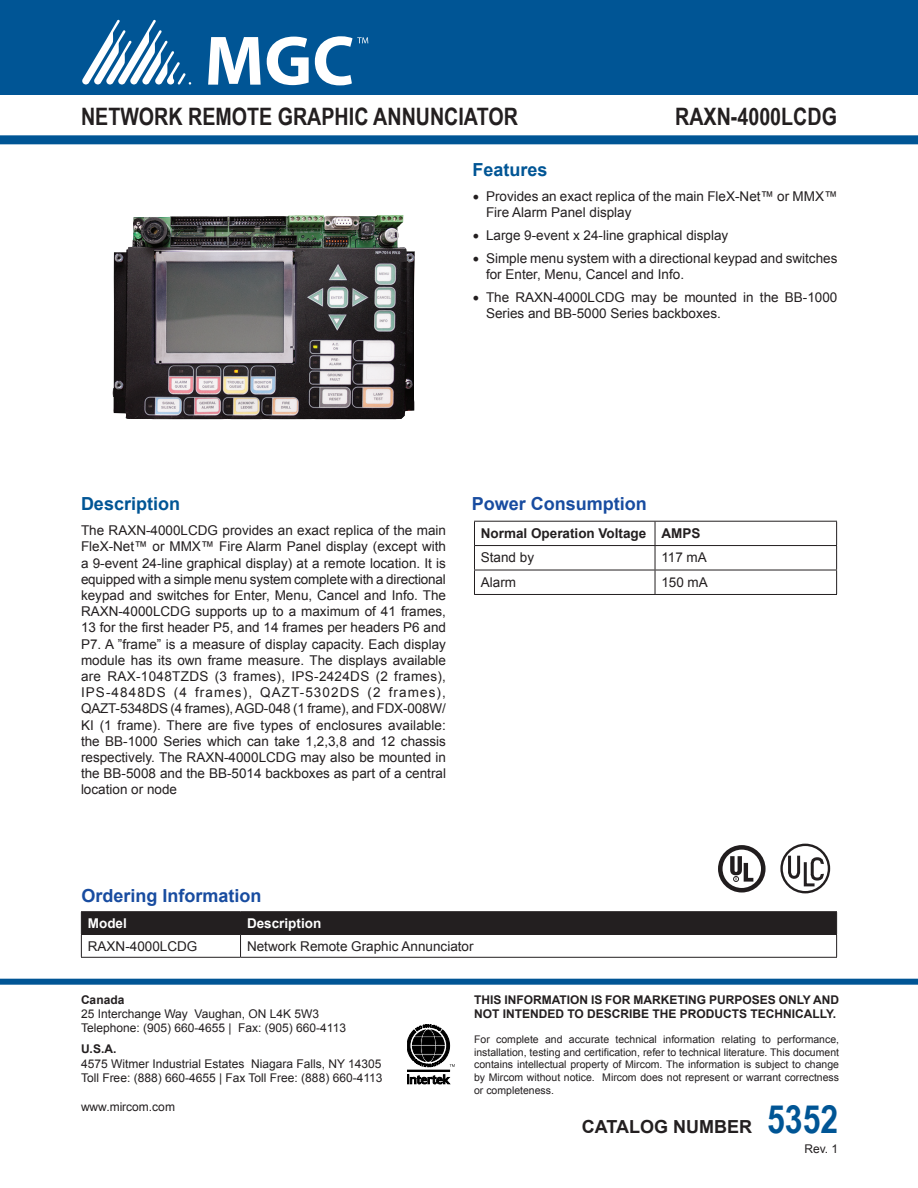
<style>
.page{position:relative;width:918px;height:1188px;background:#fff}
.page>*{position:absolute;margin:0;border:0;box-sizing:border-box;transform-origin:0 0}
.ParaStyle02-Leading{font:700 24px "Arial Narrow";color:#231f20}
.ParaStyle01-Leading{font:700 18px "Arial";color:#184ca0}
.ParaStyle01-Leading-2{font:700 18px "Arial";color:#005595}
.ParaStyle01-Leading-3{font:700 18px "Arial";color:#231f20}
.ParaStyle01-Leading-4{font:13.5px/16.2px "Arial";color:#231f20}
.ParaStyle01-Leading-5{font:700 13.5px "Arial";color:#231f20}
.heading_2{font:700 13.5px "Arial";color:#fff}
.ParaStyle01-Leading-6{font:12px "Arial";color:#231f20}
.ParaStyle02-Leading-2{font:700 12px/14.4px "Arial";color:#231f20}
.ParaStyle01-Leading-7{font:700 12px "Arial";color:#231f20}
.ParaStyle02-Leading-3{font:10.5px/12.6px "Arial";color:#231f20;text-align:justify}
.s1{font-family:"Minion Pro";font-size:18px}
.s2{font-family:"Arial Narrow";font-size:39px;color:#005595}
</style>
<div class="page">
<svg style="left:407px;top:1075px;width:43px;height:9px"></svg>
<div style="left:407px;top:1070px;width:43px;height:1px;border:1px solid #000"></div>
<svg style="left:407px;top:1024px;width:48px;height:43px"></svg>
<div style="left:0;top:0;width:918px;height:94px;background:#005595"></div>
<svg style="left:82px;top:20px;width:109px;height:65px"></svg>
<svg style="left:208px;top:37px;width:53px;height:48px"></svg>
<svg style="left:267px;top:37px;width:42px;height:48px"></svg>
<svg style="left:315px;top:36px;width:53px;height:49px"></svg>
<div style="left:0;top:135px;width:918px;height:9px;background:#005595"></div>
<div style="left:0;top:979px;width:918px;height:6px;background:#005595"></div>
<div style="left:718px;top:845px;width:48px;height:48px;border:5px solid #211d1e;border-radius:50%"></div>
<svg style="left:730px;top:856px;width:23px;height:26px"></svg>
<div style="left:780px;top:844px;width:50px;height:49px;border:2px solid #231f20;border-radius:50%"></div>
<svg style="left:787px;top:853px;width:39px;height:35px"></svg>
<img style="left:112px;top:215px;width:303px;height:205px">
<hr style="left:81px;top:911px;width:160px;height:1px;background:#231f20">
<hr style="left:241px;top:911px;width:596px;height:1px;background:#231f20">
<svg style="left:81px;top:912px;width:756px;height:45px"></svg>
<hr style="left:81px;top:957px;width:160px;height:1px;background:#231f20">
<hr style="left:241px;top:957px;width:596px;height:1px;background:#231f20">
<hr style="left:474px;top:521px;width:181px;height:1px;background:#231f20">
<hr style="left:655px;top:521px;width:182px;height:1px;background:#231f20">
<hr style="left:474px;top:545px;width:181px;height:1px;background:#231f20">
<hr style="left:655px;top:545px;width:182px;height:1px;background:#231f20">
<hr style="left:474px;top:570px;width:181px;height:1px;background:#231f20">
<svg style="left:474px;top:522px;width:1px;height:72px"></svg>
<hr style="left:655px;top:570px;width:182px;height:1px;background:#231f20">
<svg style="left:655px;top:522px;width:1px;height:72px"></svg>
<svg style="left:836px;top:522px;width:1px;height:72px"></svg>
<hr style="left:474px;top:594px;width:181px;height:1px;background:#231f20">
<hr style="left:655px;top:594px;width:182px;height:1px;background:#231f20">
<p class="ParaStyle02-Leading" style="left:81px;top:99px;width:438px">NETWORK REMOTE GRAPHIC ANNUNCIATOR</p>
<p class="ParaStyle02-Leading" style="left:675px;top:99px;width:163px">RAXN-4000LCDG</p>
<p class="ParaStyle01-Leading-2" style="left:472px;top:157px;width:77px">Features</p>
<p class="ParaStyle01-Leading-4" style="left:486px;top:188px;width:353px;text-indent:-14px"><span class="s1">•</span> Provides an exact replica of the main FleX-Net™ or MMX™<br>Fire Alarm Panel display</p>
<p class="ParaStyle01-Leading-4" style="left:472px;top:227px;width:257px"><span class="s1">•</span> Large 9-event x 24-line graphical display</p>
<p class="ParaStyle01-Leading-4" style="left:486px;top:250px;width:353px;text-indent:-14px"><span class="s1">•</span> Simple menu system with a directional keypad and switches for Enter, Menu, Cancel and Info.</p>
<p class="ParaStyle01-Leading-4" style="left:486px;top:290px;width:353px;text-indent:-14px"><span class="s1">•</span> The RAXN-4000LCDG may be mounted in the BB-1000<br>Series and BB-5000 Series backboxes.</p>
<p class="ParaStyle01-Leading-2" style="left:81px;top:492px;width:101px">Description</p>
<p class="ParaStyle01-Leading-4" style="left:81px;top:523px;width:367px;text-align:justify">The RAXN-4000LCDG provides an exact replica of the main FleX-Net™ or MMX™ Fire Alarm Panel display (except with a 9-event 24-line graphical display) at a remote location. It is equipped with a simple menu system complete with a directional keypad and switches for Enter, Menu, Cancel and Info. The RAXN-4000LCDG supports up to a maximum of 41 frames, 13 for the first header P5, and 14 frames per headers P6 and P7. A ”frame” is a measure of display capacity. Each display module has its own frame measure. The displays available are RAX-1048TZDS (3 frames), IPS-2424DS (2 frames), IPS-4848DS (4 frames), QAZT-5302DS (2 frames), QAZT-5348DS (4 frames), AGD-048 (1 frame), and FDX-008W/ KI (1 frame). There are five types of enclosures available: the BB-1000 Series which can take 1,2,3,8 and 12 chassis respectively. The RAXN-4000LCDG may also be mounted in the BB-5008 and the BB-5014 backboxes as part of a central location or node</p>
<p class="ParaStyle01-Leading" style="left:472px;top:492px;width:177px">Power Consumption</p>
<p class="ParaStyle01-Leading-5" style="left:481px;top:524px;width:167px">Normal Operation Voltage</p>
<p class="ParaStyle01-Leading-5" style="left:661px;top:524px;width:41px">AMPS</p>
<p class="ParaStyle01-Leading-4" style="left:481px;top:549px;width:55px">Stand by</p>
<p class="ParaStyle01-Leading-4" style="left:661px;top:549px;width:47px">117 mA</p>
<p class="ParaStyle01-Leading-4" style="left:481px;top:574px;width:37px">Alarm</p>
<p class="ParaStyle01-Leading-4" style="left:661px;top:574px;width:48px">150 mA</p>
<p class="ParaStyle01-Leading" style="left:82px;top:884px;width:182px">Ordering Information</p>
<p class="heading_2" style="left:88px;top:914px;width:41px">Model</p>
<p class="heading_2" style="left:247px;top:914px;width:76px">Description</p>
<p class="ParaStyle01-Leading-4" style="left:88px;top:938px;width:111px">RAXN-4000LCDG</p>
<p class="ParaStyle01-Leading-4" style="left:247px;top:938px;width:228px">Network Remote Graphic Annunciator</p>
<p class="ParaStyle01-Leading-7" style="left:81px;top:991px;width:45px">Canada</p>
<p class="ParaStyle01-Leading-6" style="left:81px;top:1006px;width:240px">25 Interchange Way Vaughan, ON L4K 5W3</p>
<p class="ParaStyle01-Leading-6" style="left:81px;top:1020px;width:267px">Telephone: (905) 660-4655 | Fax: (905) 660-4113</p>
<p class="ParaStyle01-Leading-7" style="left:81px;top:1041px;width:37px">U.S.A.</p>
<p class="ParaStyle01-Leading-6" style="left:81px;top:1056px;width:302px">4575 Witmer Industrial Estates Niagara Falls, NY 14305</p>
<p class="ParaStyle01-Leading-6" style="left:81px;top:1070px;width:303px">Toll Free: (888) 660-4655 | Fax Toll Free: (888) 660-4113</p>
<p class="ParaStyle01-Leading-6" style="left:81px;top:1099px;width:95px">www.mircom.com</p>
<p class="ParaStyle02-Leading-2" style="left:474px;top:993px;width:367px">THIS INFORMATION IS FOR MARKETING PURPOSES ONLY AND<br>NOT INTENDED TO DESCRIBE THE PRODUCTS TECHNICALLY.</p>
<p class="ParaStyle02-Leading-3" style="left:474px;top:1033px;width:367px">For complete and accurate technical information relating to performance, installation, testing and certification, refer to technical literature. This document contains intellectual property of Mircom. The information is subject to change by Mircom without notice. Mircom does not represent or warrant correctness or completeness.</p>
<p class="ParaStyle01-Leading-3" style="left:582px;top:1115px;width:258px">CATALOG NUMBER <span class="s2">5352</span></p>
<p class="ParaStyle01-Leading-6" style="left:805px;top:1141px;width:35px">Rev. 1</p>
</div>
